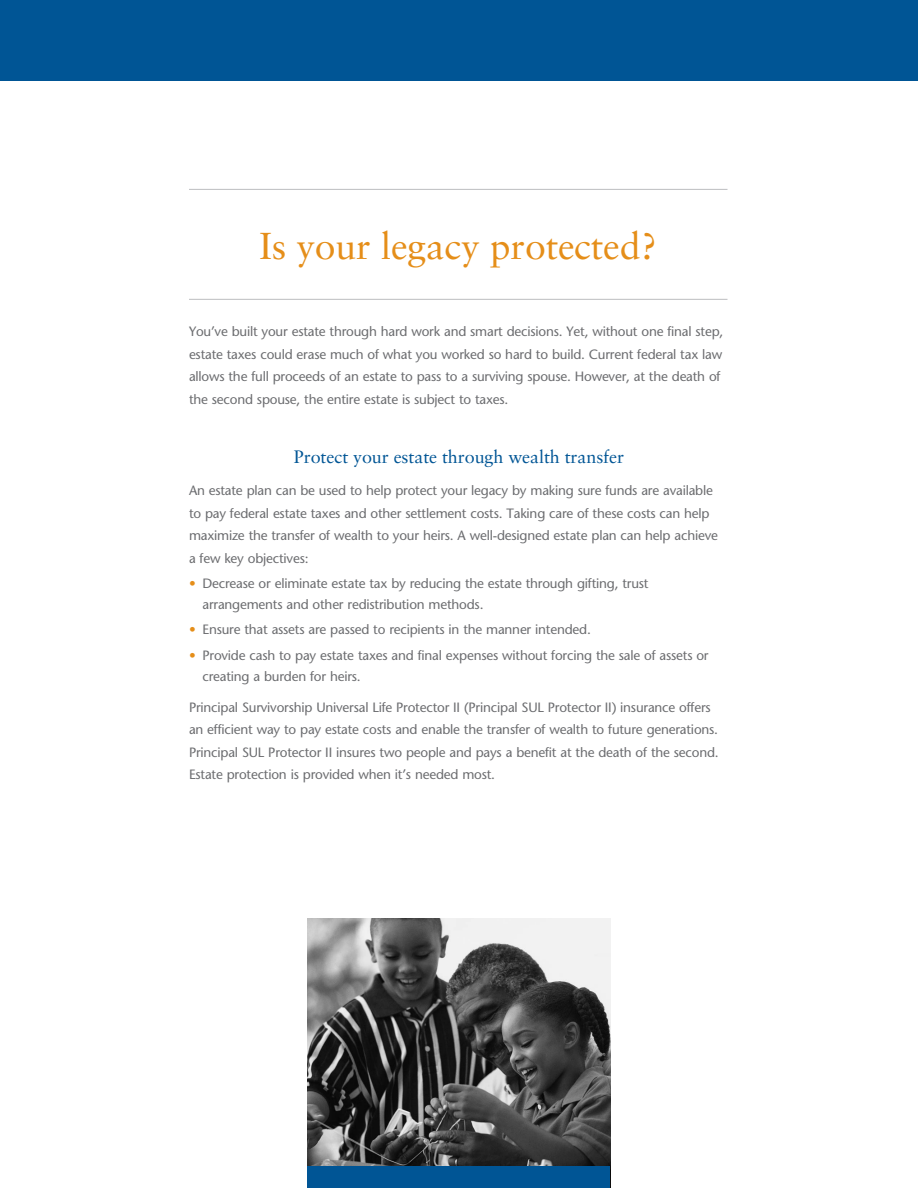
<style>
.page{position:relative;width:918px;height:1188px;background:#fff}
.page>*{position:absolute;margin:0;border:0;box-sizing:border-box;transform-origin:0 0}
.t1{font:37.5px "Sabon";letter-spacing:-.005em;color:#e58e19}
.t2{font:18px "Sabon";letter-spacing:-.005em;color:#005595}
.t3{font:13.5px/22.5px "Stone Sans";letter-spacing:-.015em;color:#6c6d70}
.s1{color:#e58e19}
</style>
<div class="page">
<div style="left:0;top:0;width:918px;height:81px;background:#005595"></div>
<hr style="left:189px;top:189px;width:539px;height:1px;background:#bcbdc0">
<hr style="left:189px;top:299px;width:539px;height:1px;background:#bcbdc0">
<img style="left:308px;top:918px;width:302px;height:248px">
<div style="left:308px;top:1166px;width:302px;height:22px;background:#005595"></div>
<h1 class="t1" style="left:259px;top:223px;width:399px">Is your legacy protected?</h1>
<p class="t3" style="left:189px;top:321px;width:536px">You’ve built your estate through hard work and smart decisions. Yet, without one final step, estate taxes could erase much of what you worked so hard to build. Current federal tax law allows the full proceeds of an estate to pass to a surviving spouse. However, at the death of the second spouse, the entire estate is subject to taxes.</p>
<h2 class="t2" style="left:294px;top:446px;width:332px">Protect your estate through wealth transfer</h2>
<p class="t3" style="left:189px;top:479px;width:530px">An estate plan can be used to help protect your legacy by making sure funds are available to pay federal estate taxes and other settlement costs. Taking care of these costs can help maximize the transfer of wealth to your heirs. A well-designed estate plan can help achieve a few key objectives:</p>
<p class="t3" style="left:202px;top:573px;width:448px;line-height:21px;text-indent:-14px"><span class="s1">•</span> Decrease or eliminate estate tax by reducing the estate through gifting, trust arrangements and other redistribution methods.</p>
<p class="t3" style="left:189px;top:618px;width:403px"><span class="s1">•</span> Ensure that assets are passed to recipients in the manner intended.</p>
<p class="t3" style="left:202px;top:644px;width:508px;line-height:21px;text-indent:-14px"><span class="s1">•</span> Provide cash to pay estate taxes and final expenses without forcing the sale of assets or creating a burden for heirs.</p>
<p class="t3" style="left:189px;top:696px;width:531px">Principal Survivorship Universal Life Protector II (Principal SUL Protector II) insurance offers an efficient way to pay estate costs and enable the transfer of wealth to future generations.<br>Principal SUL Protector II insures two people and pays a benefit at the death of the second.<br>Estate protection is provided when it’s needed most.</p>
</div>
